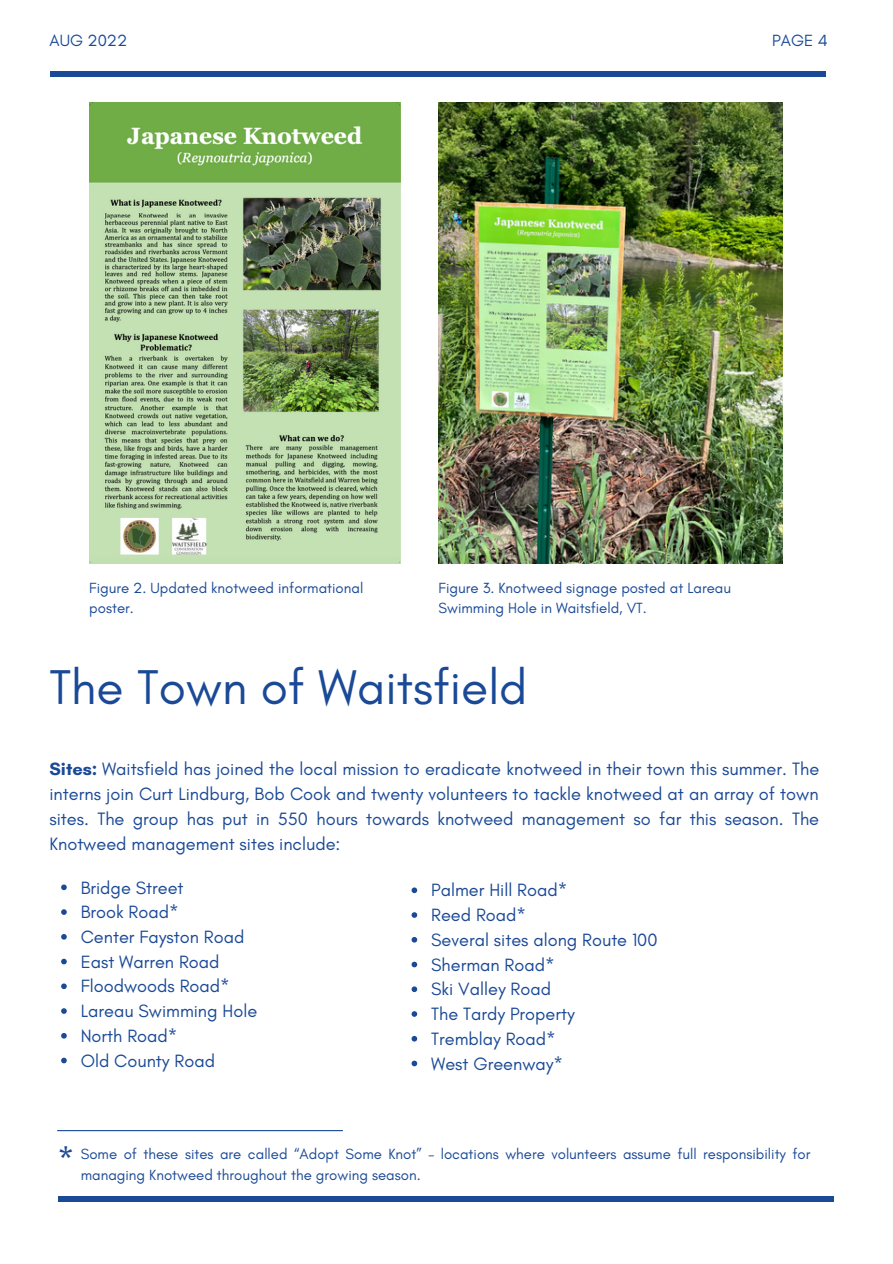
<style>
.page{position:relative;width:893px;height:1264px;background:#fff}
.page>*{position:absolute;margin:0;border:0;box-sizing:border-box;transform-origin:0 0}
.t1{font:49.65px "Glacial Indifference";color:#1a4996}
.t2{font:18.15px/24.8px "Glacial Indifference";color:#1a4996}
.t3{font:16.5px "Glacial Indifference";color:#1a4996}
.t4{font:15px/20.2px "Glacial Indifference";color:#1a4996}
.s1{font-weight:700}
</style>
<div class="page">
<div style="left:51px;top:72px;width:775px;height:5px;background:#1a4996"></div>
<div style="left:58px;top:1196px;width:775px;height:5px;background:#1a4996"></div>
<hr style="left:57px;top:1129px;width:286px;height:2px;background:#1a4996">
<img style="left:89px;top:103px;width:312px;height:460px">
<img style="left:438px;top:103px;width:344px;height:460px">
<svg style="left:61px;top:884px;width:6px;height:6px"></svg>
<svg style="left:61px;top:909px;width:6px;height:5px"></svg>
<svg style="left:61px;top:934px;width:6px;height:5px"></svg>
<svg style="left:61px;top:958px;width:6px;height:6px"></svg>
<svg style="left:61px;top:983px;width:6px;height:6px"></svg>
<svg style="left:61px;top:1008px;width:6px;height:5px"></svg>
<svg style="left:61px;top:1033px;width:6px;height:5px"></svg>
<svg style="left:61px;top:1057px;width:6px;height:6px"></svg>
<svg style="left:411px;top:887px;width:6px;height:6px"></svg>
<svg style="left:411px;top:912px;width:6px;height:5px"></svg>
<svg style="left:411px;top:937px;width:6px;height:5px"></svg>
<svg style="left:411px;top:961px;width:6px;height:6px"></svg>
<svg style="left:411px;top:986px;width:6px;height:6px"></svg>
<svg style="left:411px;top:1011px;width:6px;height:5px"></svg>
<svg style="left:411px;top:1035px;width:6px;height:6px"></svg>
<svg style="left:411px;top:1060px;width:6px;height:6px"></svg>
<p class="t3" style="left:49px;top:30px;width:79px">AUG 2022</p>
<p class="t3" style="left:772px;top:30px;width:57px">PAGE 4</p>
<p class="t4" style="left:89px;top:577px;width:275px">Figure 2. Updated knotweed informational poster.</p>
<p class="t4" style="left:438px;top:577px;width:294px">Figure 3. Knotweed signage posted at Lareau<br>Swimming Hole in Waitsfield, VT.</p>
<h1 class="t1" style="left:49px;top:657px;width:479px">The Town of Waitsfield</h1>
<p class="t2" style="left:49px;top:756px;width:771px;text-align:justify"><span class="s1">Sites:</span> Waitsfield has joined the local mission to eradicate knotweed in their town this summer. The interns join Curt Lindburg, Bob Cook and twenty volunteers to tackle knotweed at an array of town sites. The group has put in 550 hours towards knotweed management so far this season. The Knotweed management sites include:</p>
<p class="t2" style="left:81px;top:874px;width:178px">Bridge Street<br>Brook Road*<br>Center Fayston Road<br>East Warren Road<br>Floodwoods Road*<br>Lareau Swimming Hole<br>North Road*<br>Old County Road</p>
<p class="t2" style="left:431px;top:877px;width:228px">Palmer Hill Road*<br>Reed Road*<br>Several sites along Route 100<br>Sherman Road*<br>Ski Valley Road<br>The Tardy Property<br>Tremblay Road*<br>West Greenway*</p>
<p class="t4" style="left:57px;top:1143px;width:754px;text-indent:24px">Some of these sites are called “Adopt Some Knot” – locations where volunteers assume full responsibility for <sup>*</sup> managing Knotweed throughout the growing season.</p>
</div>
